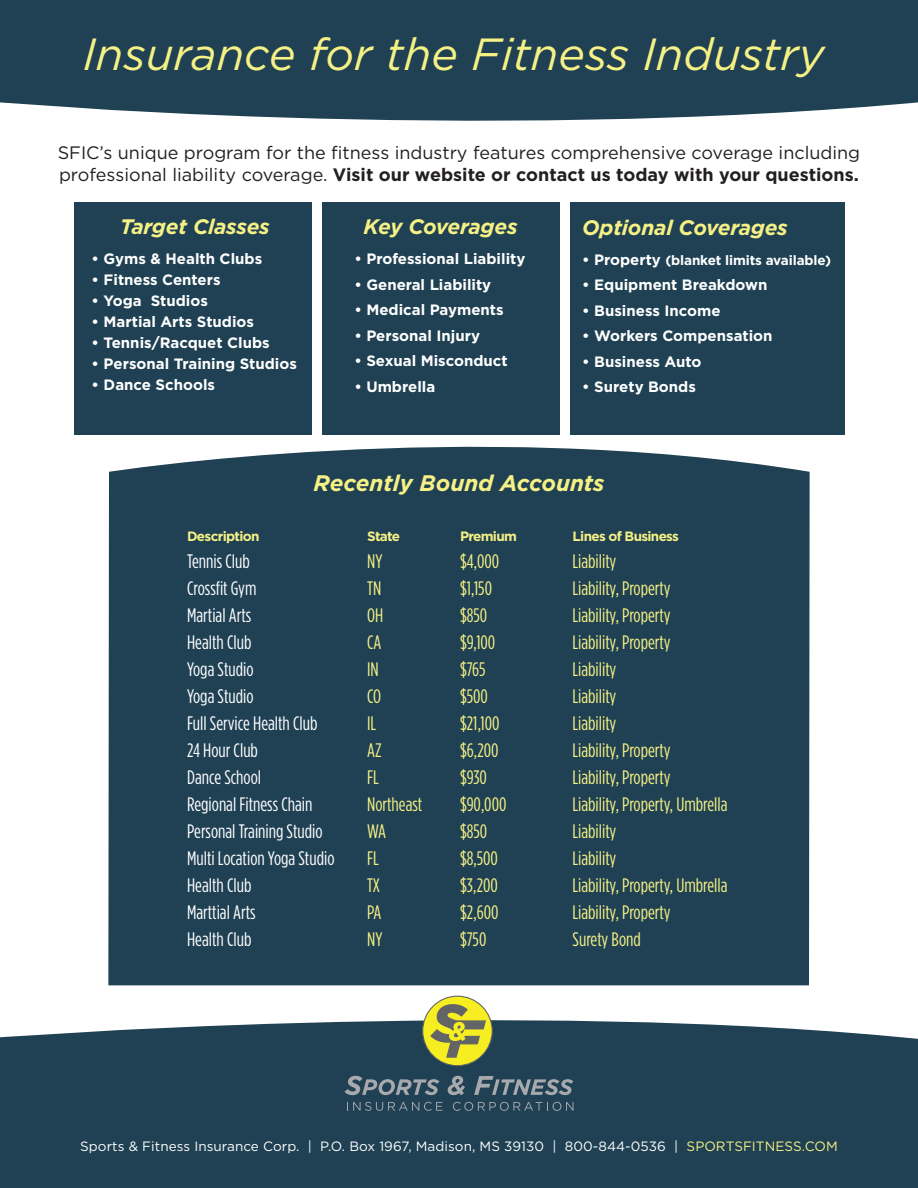
<style>
.page{position:relative;width:918px;height:1188px;background:#fff}
.page>*{position:absolute;margin:0;border:0;box-sizing:border-box;transform-origin:0 0}
.t1{font:italic 45px "Gotham HTF";color:#f6f185}
.t2{font:italic 700 22.5px "Gotham HTF";color:#f6f185}
.t3{font:italic 700 21px "Gotham HTF";letter-spacing:-.01em;color:#f6f185}
.t4{font:condensed 19.5px "Gotham HTF";color:#f6f185}
.t5{font:condensed 19.5px "Gotham HTF";color:#fff}
.t6{font:18px/21.6px "Gotham HTF";color:#231f20}
.t7{font:700 15px "Gotham HTF";color:#fff}
.t8{font:13.5px "Gotham HTF";letter-spacing:.005em;color:#fff}
.t9{font:700 13.5px "Gotham HTF";letter-spacing:-.05em;color:#f6f185}
.t10{font:700 13.5px "Gotham HTF";letter-spacing:-.01em;color:#fff}
.s1{font-weight:700}
.s2{font-size:15px}
.s3{color:#f6f185}
</style>
<div class="page">
<svg style="left:0;top:996px;width:918px;height:192px;fill:#1f4153"></svg>
<div style="left:108px;top:446px;width:702px;height:539px;background:#1f4153"></div>
<div style="left:0;top:0;width:918px;height:121px;background:#1f4153"></div>
<svg style="left:345px;top:1076px;width:94px;height:19px;background:#576b78"></svg>
<svg style="left:448px;top:1076px;width:17px;height:19px"></svg>
<svg style="left:474px;top:1076px;width:99px;height:19px;background:#566b77"></svg>
<svg style="left:347px;top:1102px;width:95px;height:9px"></svg>
<svg style="left:453px;top:1102px;width:120px;height:9px"></svg>
<svg style="left:422px;top:996px;width:71px;height:70px"></svg>
<svg style="left:430px;top:1004px;width:56px;height:54px;background:#bab63e"></svg>
<div style="left:322px;top:202px;width:238px;height:233px;background:#1f4153"></div>
<div style="left:74px;top:202px;width:238px;height:233px;background:#1f4153"></div>
<div style="left:570px;top:203px;width:274px;height:232px;background:#1f4153"></div>
<p class="t1" style="left:83px;top:30px;width:743px">Insurance for the Fitness Industry</p>
<p class="t6" style="left:58px;top:142px;width:804px">SFIC’s unique program for the fitness industry features comprehensive coverage including professional liability coverage. <span class="s1">Visit our website or contact us today with your questions.</span></p>
<p class="t3" style="left:120px;top:215px;width:151px">Target Classes</p>
<p class="t7" style="left:92px;top:250px;width:172px">• Gyms &amp; Health Clubs</p>
<p class="t7" style="left:92px;top:271px;width:130px">• Fitness Centers</p>
<p class="t7" style="left:92px;top:292px;width:118px">• Yoga Studios</p>
<p class="t7" style="left:92px;top:313px;width:164px">• Martial Arts Studios</p>
<p class="t7" style="left:92px;top:334px;width:180px">• Tennis/Racquet Clubs</p>
<p class="t7" style="left:92px;top:355px;width:207px">• Personal Training Studios</p>
<p class="t7" style="left:92px;top:376px;width:125px">• Dance Schools</p>
<p class="t3" style="left:364px;top:214px;width:155px">Key Coverages</p>
<p class="t7" style="left:354px;top:250px;width:173px">• Professional Liability</p>
<p class="t7" style="left:354px;top:276px;width:138px">• General Liability</p>
<p class="t7" style="left:354px;top:301px;width:151px">• Medical Payments</p>
<p class="t7" style="left:354px;top:327px;width:127px">• Personal Injury</p>
<p class="t7" style="left:354px;top:352px;width:155px">• Sexual Misconduct</p>
<p class="t7" style="left:354px;top:378px;width:82px">• Umbrella</p>
<p class="t3" style="left:582px;top:215px;width:207px">Optional Coverages</p>
<p class="t10" style="left:582px;top:252px;width:250px"><span class="s2">• Property</span> (blanket limits available)</p>
<p class="t7" style="left:582px;top:276px;width:187px">• Equipment Breakdown</p>
<p class="t7" style="left:582px;top:302px;width:140px">• Business Income</p>
<p class="t7" style="left:582px;top:327px;width:192px">• Workers Compensation</p>
<p class="t7" style="left:582px;top:353px;width:121px">• Business Auto</p>
<p class="t7" style="left:582px;top:378px;width:115px">• Surety Bonds</p>
<p class="t2" style="left:313px;top:470px;width:293px">Recently Bound Accounts</p>
<p class="t9" style="left:187px;top:528px;width:74px">Description</p>
<p class="t9" style="left:367px;top:528px;width:35px">State</p>
<p class="t9" style="left:460px;top:528px;width:58px">Premium</p>
<p class="t9" style="left:573px;top:528px;width:108px">Lines of Business</p>
<p class="t5" style="left:187px;top:551px;width:64px">Tennis Club</p>
<p class="t4" style="left:367px;top:551px;width:17px">NY</p>
<p class="t4" style="left:460px;top:551px;width:41px">$4,000</p>
<p class="t4" style="left:573px;top:551px;width:45px">Liability</p>
<p class="t5" style="left:187px;top:578px;width:71px">Crossfit Gym</p>
<p class="t4" style="left:367px;top:578px;width:16px">TN</p>
<p class="t4" style="left:460px;top:578px;width:33px">$1,150</p>
<p class="t4" style="left:573px;top:578px;width:100px">Liability, Property</p>
<p class="t5" style="left:187px;top:605px;width:66px">Martial Arts</p>
<p class="t4" style="left:367px;top:605px;width:18px">OH</p>
<p class="t4" style="left:460px;top:605px;width:29px">$850</p>
<p class="t4" style="left:573px;top:605px;width:100px">Liability, Property</p>
<p class="t5" style="left:187px;top:632px;width:66px">Health Club</p>
<p class="t4" style="left:367px;top:632px;width:16px">CA</p>
<p class="t4" style="left:460px;top:632px;width:37px">$9,100</p>
<p class="t4" style="left:573px;top:632px;width:100px">Liability, Property</p>
<p class="t5" style="left:187px;top:659px;width:68px">Yoga Studio</p>
<p class="t4" style="left:367px;top:659px;width:13px">IN</p>
<p class="t4" style="left:460px;top:659px;width:27px">$765</p>
<p class="t4" style="left:573px;top:659px;width:45px">Liability</p>
<p class="t5" style="left:187px;top:686px;width:68px">Yoga Studio</p>
<p class="t4" style="left:367px;top:686px;width:15px">CO</p>
<p class="t4" style="left:460px;top:686px;width:29px">$500</p>
<p class="t4" style="left:573px;top:686px;width:45px">Liability</p>
<p class="t5" style="left:187px;top:713px;width:132px">Full Service Health Club</p>
<p class="t4" style="left:367px;top:713px;width:11px">IL</p>
<p class="t4" style="left:460px;top:713px;width:41px">$21,100</p>
<p class="t4" style="left:573px;top:713px;width:45px">Liability</p>
<p class="t5" style="left:187px;top:740px;width:72px">24 Hour Club</p>
<p class="t4" style="left:367px;top:740px;width:16px">AZ</p>
<p class="t4" style="left:460px;top:740px;width:40px">$6,200</p>
<p class="t4" style="left:573px;top:740px;width:100px">Liability, Property</p>
<p class="t5" style="left:187px;top:767px;width:76px">Dance School</p>
<p class="t4" style="left:367px;top:767px;width:13px">FL</p>
<p class="t4" style="left:460px;top:767px;width:28px">$930</p>
<p class="t4" style="left:573px;top:767px;width:100px">Liability, Property</p>
<p class="t5" style="left:187px;top:794px;width:127px">Regional Fitness Chain</p>
<p class="t4" style="left:367px;top:794px;width:57px">Northeast</p>
<p class="t4" style="left:460px;top:794px;width:48px">$90,000</p>
<p class="t4" style="left:573px;top:794px;width:156px">Liability, Property, Umbrella</p>
<p class="t5" style="left:187px;top:821px;width:137px">Personal Training Studio</p>
<p class="t4" style="left:367px;top:821px;width:21px">WA</p>
<p class="t4" style="left:460px;top:821px;width:29px">$850</p>
<p class="t4" style="left:573px;top:821px;width:45px">Liability</p>
<p class="t5" style="left:187px;top:848px;width:149px">Multi Location Yoga Studio</p>
<p class="t4" style="left:367px;top:848px;width:13px">FL</p>
<p class="t4" style="left:460px;top:848px;width:39px">$8,500</p>
<p class="t4" style="left:573px;top:848px;width:45px">Liability</p>
<p class="t5" style="left:187px;top:875px;width:66px">Health Club</p>
<p class="t4" style="left:367px;top:875px;width:14px">TX</p>
<p class="t4" style="left:460px;top:875px;width:39px">$3,200</p>
<p class="t4" style="left:573px;top:875px;width:156px">Liability, Property, Umbrella</p>
<p class="t5" style="left:187px;top:902px;width:70px">Marttial Arts</p>
<p class="t4" style="left:367px;top:902px;width:16px">PA</p>
<p class="t4" style="left:460px;top:902px;width:40px">$2,600</p>
<p class="t4" style="left:573px;top:902px;width:100px">Liability, Property</p>
<p class="t5" style="left:187px;top:929px;width:66px">Health Club</p>
<p class="t4" style="left:367px;top:929px;width:17px">NY</p>
<p class="t4" style="left:460px;top:929px;width:28px">$750</p>
<p class="t4" style="left:573px;top:929px;width:70px">Surety Bond</p>
<p class="t8" style="left:80px;top:1138px;width:759px">Sports &amp; Fitness Insurance Corp. | P.O. Box 1967, Madison, MS 39130 | 800-844-0536 | <span class="s3">SPORTSFITNESS.COM</span></p>
</div>
